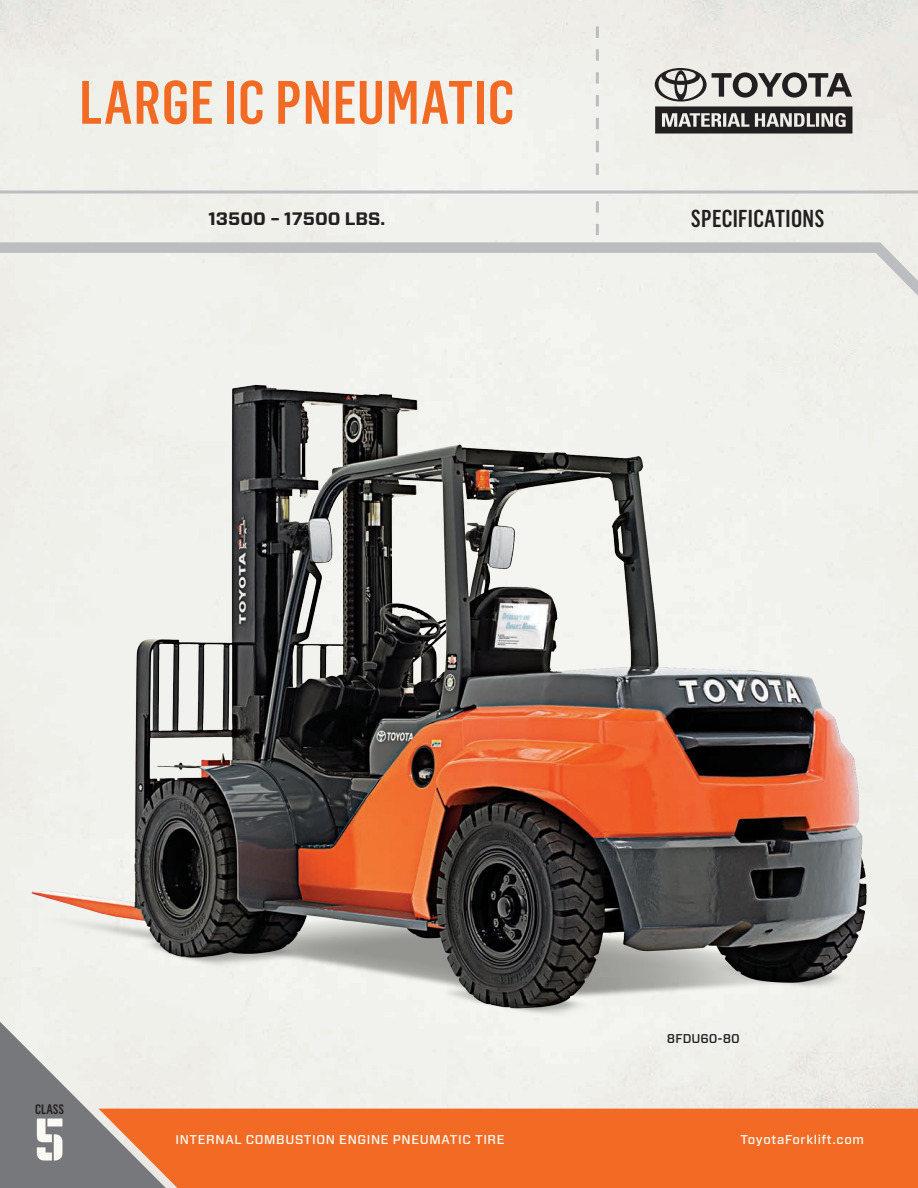
<style>
.page{position:relative;width:918px;height:1188px;background:#fff}
.page>*{position:absolute;margin:0;border:0;box-sizing:border-box;transform-origin:0 0}
.t1{font:500 60px "Flama Condensed";letter-spacing:.015em;color:#f36a24}
.t2{font:60px "Numbers Prospekt";color:#fbfaf5}
.t3{font:500 24px "Flama Condensed";letter-spacing:.015em;color:#231f20}
.t4{font:700 18px "Forza";color:#231f20}
.t5{font:500 13.5px "Flama Condensed";color:#231f20}
.t6{font:500 12.75px "Forza";letter-spacing:.05em;color:#fbfaf5}
.t7{font:500 12.75px "Forza";color:#231f20}
</style>
<div class="page">
<div style="left:166px;top:1109px;width:752px;height:79px;background:#f36a24"></div>
<svg style="left:0;top:1081px;width:166px;height:107px;background:#9c8c84"></svg>
<svg style="left:596px;top:27px;width:3px;height:148px"></svg>
<svg style="left:596px;top:201px;width:3px;height:34px"></svg>
<svg style="left:0;top:237px;width:918px;height:102px;background:#ebebe7"></svg>
<svg style="left:0;top:190px;width:918px;height:4px;background:#c8c9ca"></svg>
<img style="left:0;top:341px;width:918px;height:740px">
<svg style="left:655px;top:68px;width:197px;height:65px;background:#8d8b89"></svg>
<p class="t1" style="left:79px;top:65px;width:437px">LARGE IC PNEUMATIC</p>
<p class="t4" style="left:208px;top:206px;width:178px">13500 – 17500 LBS.</p>
<p class="t3" style="left:691px;top:204px;width:135px">SPECIFICATIONS</p>
<p class="t5" style="left:35px;top:1101px;width:30px">CLASS</p>
<p class="t2" style="left:34px;top:1110px;width:33px">5</p>
<p class="t7" style="left:667px;top:1030px;width:74px">8FDU60-80</p>
<p class="t6" style="left:176px;top:1131px;width:331px">INTERNAL COMBUSTION ENGINE PNEUMATIC TIRE</p>
<p class="t6" style="left:741px;top:1131px;width:125px">ToyotaForklift.com</p>
</div>
